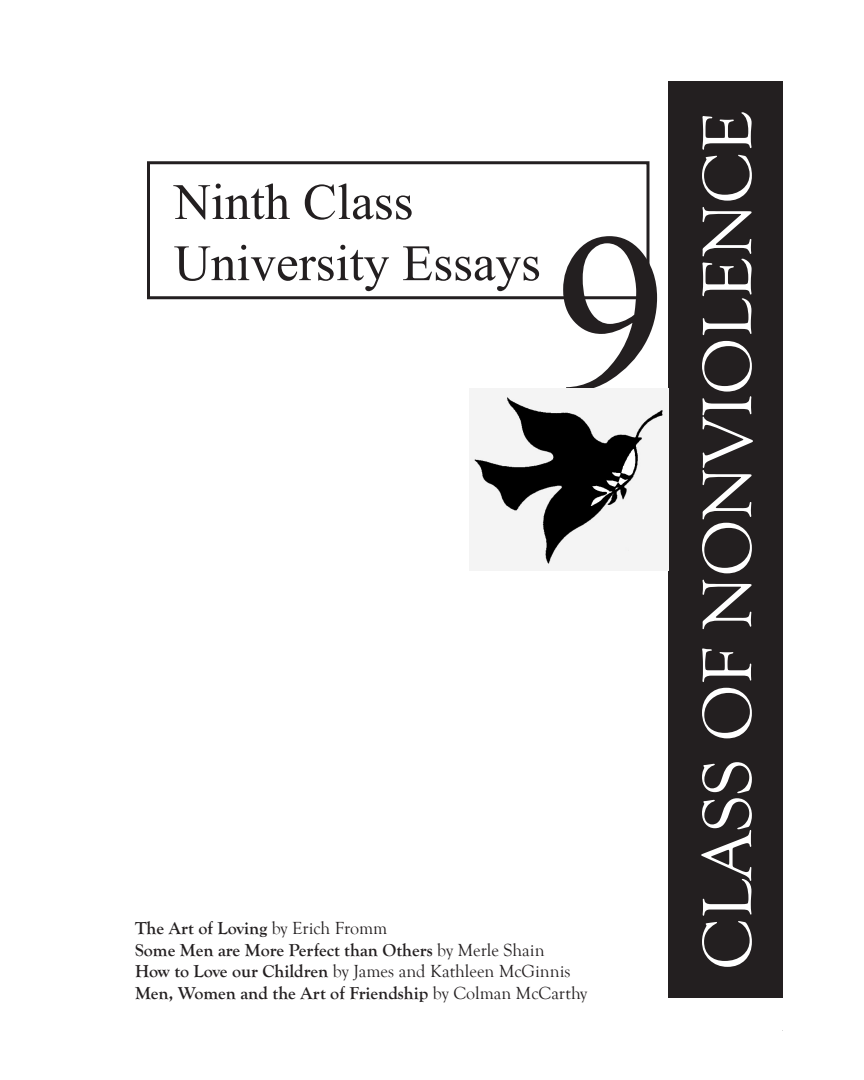
<style>
.page{position:relative;width:864px;height:1080px;background:#fff}
.page>*{position:absolute;margin:0;border:0;box-sizing:border-box;transform-origin:0 0}
.t1{font:225px "Times New Roman";color:#231f20}
.t2{font:72px "Goudy Old Style T";color:#fff}
.t3{font:51px/61.2px "Times New Roman";color:#231f20}
.t4{font:700 18px/21.6px "Goudy Old Style T";color:#231f20}
.s1{font-weight:400}
</style>
<div class="page">
<div style="left:669px;top:82px;width:114px;height:916px;background:#231f20"></div>
<div style="left:147px;top:161px;width:503px;height:138px;border:3px solid #231f20"></div>
<img style="left:470px;top:389px;width:199px;height:181px">
<h3 class="t3" style="left:174px;top:171px;width:368px">Ninth Class<br>University Essays</h3>
<h1 class="t1" style="left:554px;top:162px;width:114px">9</h1>
<p class="t4" style="left:135px;top:918px;width:454px">The Art of Loving <span class="s1">by Erich Fromm<br></span>Some Men are More Perfect than Others <span class="s1">by Merle Shain<br></span>How to Love our Children <span class="s1">by James and Kathleen McGinnis </span>Men, Women and the Art of Friendship <span class="s1">by Colman McCarthy</span></p>
<h2 class="t2" style="left:688px;top:970px;width:861px;rotate:-90deg">CLASS OF NONVIOLENCE</h2>
</div>
